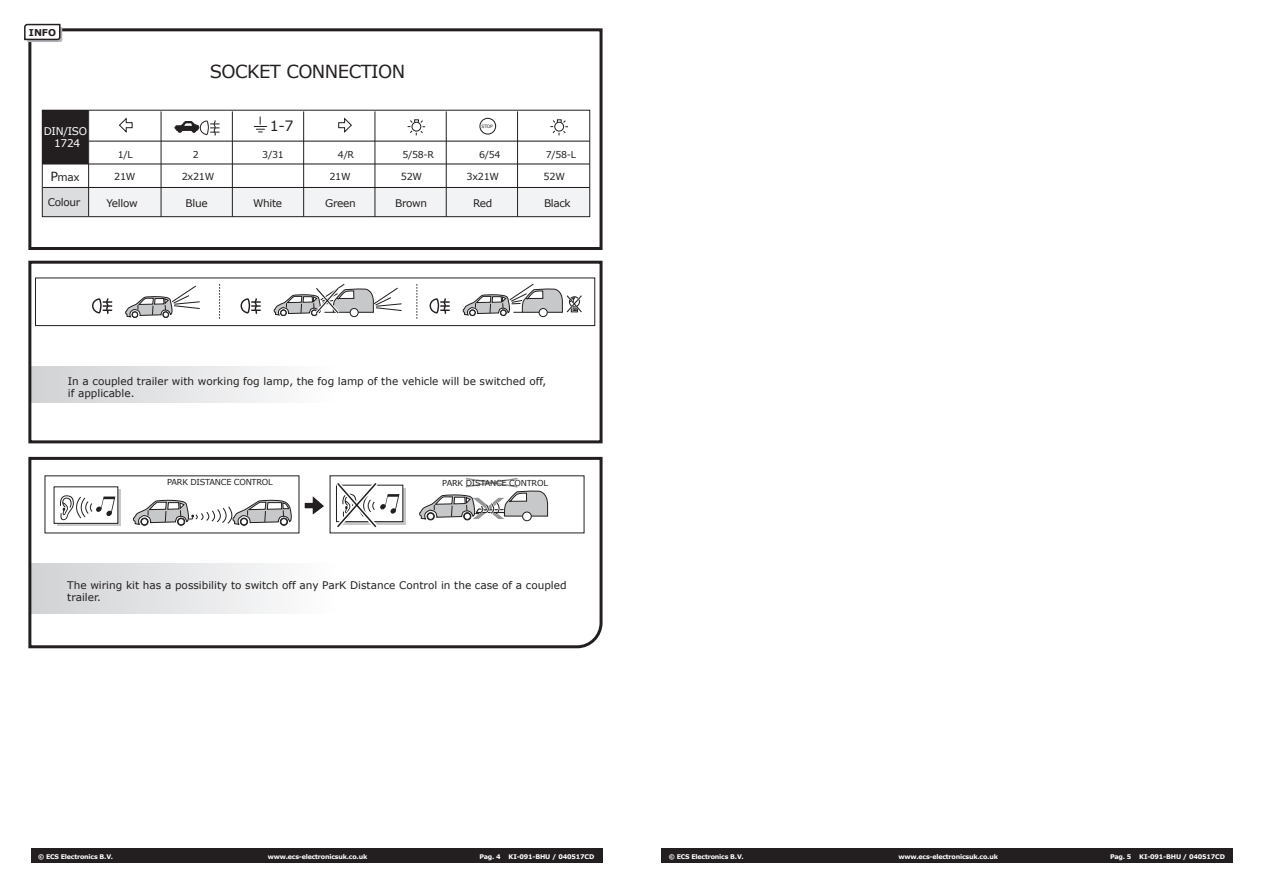
<style>
.page{position:relative;width:1263px;height:893px;background:#fff}
.page>*{position:absolute;margin:0;border:0;box-sizing:border-box;transform-origin:0 0}
.t1{font:18px "Verdana";letter-spacing:-.03em;color:#231f20}
.t2{font:14.25px "Verdana";color:#231f20}
.t3{font:10.65px/12.8px "Verdana";letter-spacing:-.03em;color:#fff;text-align:center}
.t4{font:10.5px/12px "Verdana";color:#231f20}
.t5{font:9.6px "Verdana";letter-spacing:-.03em;color:#231f20}
.t6{font:9.45px "Verdana";letter-spacing:-.03em;color:#231f20}
.t7{font:700 9.45px "Verdana";color:#231f20}
.t8{font:8.25px "Verdana";letter-spacing:-.03em;color:#231f20}
.t9{font:700 6.45px "Verdana";letter-spacing:-.03em;color:#fff}
.t10{font:4.5px "Verdana";color:#231f20}
.s1{font-size:12.6px}
</style>
<div class="page">
<div style="left:31px;top:848px;width:571px;height:15px;background:#231f20"></div>
<div style="left:662px;top:848px;width:571px;height:15px;background:#231f20"></div>
<svg style="left:28px;top:456px;width:575px;height:193px"></svg>
<div style="left:30px;top:367px;width:572px;height:35px;background:linear-gradient(to right,#d9dadc,#fff)"></div>
<div style="left:35px;top:278px;width:560px;height:48px;border:1px solid #231f20"></div>
<svg style="left:92px;top:298px;width:20px;height:16px"></svg>
<svg style="left:240px;top:298px;width:21px;height:16px"></svg>
<svg style="left:125px;top:285px;width:76px;height:42px"></svg>
<svg style="left:273px;top:284px;width:130px;height:43px"></svg>
<svg style="left:429px;top:298px;width:21px;height:16px"></svg>
<svg style="left:462px;top:284px;width:121px;height:43px"></svg>
<svg style="left:219px;top:284px;width:1px;height:35px"></svg>
<svg style="left:416px;top:284px;width:1px;height:35px"></svg>
<div style="left:28px;top:261px;width:574px;height:182px;border:3px solid #231f20"></div>
<div style="left:28px;top:28px;width:574px;height:222px;border:3px solid #231f20"></div>
<svg style="left:24px;top:23px;width:38px;height:19px"></svg>
<div style="left:42px;top:110px;width:46px;height:54px;background:#231f20"></div>
<div style="left:44px;top:188px;width:546px;height:29px;background:#f2f3f4"></div>
<div style="left:42px;top:187px;width:47px;height:29px;background:#dcdddf"></div>
<hr style="left:89px;top:141px;width:501px;height:1px;background:#231f20">
<hr style="left:43px;top:163px;width:547px;height:2px;background:#231f20">
<hr style="left:43px;top:187px;width:547px;height:1px;background:#231f20">
<svg style="left:119px;top:117px;width:14px;height:16px"></svg>
<svg style="left:338px;top:117px;width:14px;height:16px"></svg>
<svg style="left:175px;top:120px;width:45px;height:16px"></svg>
<svg style="left:254px;top:117px;width:13px;height:16px"></svg>
<svg style="left:408px;top:119px;width:17px;height:16px"></svg>
<div style="left:479px;top:118px;width:17px;height:17px;border:1px solid #231f20;border-radius:50%"></div>
<svg style="left:550px;top:119px;width:18px;height:16px"></svg>
<hr style="left:232px;top:111px;width:1px;height:106px;background:#231f20">
<hr style="left:161px;top:111px;width:1px;height:106px;background:#231f20">
<hr style="left:375px;top:111px;width:1px;height:106px;background:#231f20">
<hr style="left:303px;top:111px;width:1px;height:106px;background:#231f20">
<hr style="left:517px;top:111px;width:1px;height:106px;background:#231f20">
<hr style="left:446px;top:111px;width:1px;height:106px;background:#231f20">
<div style="left:42px;top:110px;width:548px;height:107px;border:1px solid #231f20"></div>
<hr style="left:88px;top:110px;width:1px;height:106px;background:#231f20">
<p class="t7" style="left:29px;top:26px;width:29px">INFO</p>
<h1 class="t1" style="left:210px;top:59px;width:197px">SOCKET CONNECTION</h1>
<h2 class="t2" style="left:270px;top:116px;width:25px">1-7</h2>
<p class="t10" style="left:481px;top:123px;width:13px">STOP</p>
<p class="t3" style="left:44px;top:124px;width:45px">DIN/ISO<br>1724</p>
<p class="t4" style="left:50px;top:171px;width:31px"><span class="s1">P</span>max</p>
<p class="t4" style="left:48px;top:196px;width:34px">Colour</p>
<p class="t4" style="left:106px;top:197px;width:33px">Yellow</p>
<p class="t4" style="left:186px;top:197px;width:24px">Blue</p>
<p class="t4" style="left:253px;top:197px;width:31px">White</p>
<p class="t4" style="left:325px;top:197px;width:32px">Green</p>
<p class="t4" style="left:395px;top:197px;width:34px">Brown</p>
<p class="t4" style="left:473px;top:197px;width:21px">Red</p>
<p class="t4" style="left:544px;top:197px;width:28px">Black</p>
<p class="t6" style="left:118px;top:148px;width:16px">1/L</p>
<p class="t6" style="left:193px;top:148px;width:7px">2</p>
<p class="t6" style="left:262px;top:148px;width:23px">3/31</p>
<p class="t6" style="left:338px;top:148px;width:18px">4/R</p>
<p class="t6" style="left:402px;top:148px;width:33px">5/58-R</p>
<p class="t6" style="left:479px;top:148px;width:23px">6/54</p>
<p class="t6" style="left:546px;top:148px;width:32px">7/58-L</p>
<p class="t5" style="left:114px;top:170px;width:23px">21W</p>
<p class="t5" style="left:182px;top:170px;width:34px">2x21W</p>
<p class="t5" style="left:329px;top:170px;width:23px">21W</p>
<p class="t5" style="left:401px;top:170px;width:23px">52W</p>
<p class="t5" style="left:467px;top:170px;width:34px">3x21W</p>
<p class="t5" style="left:544px;top:170px;width:23px">52W</p>
<p class="t4" style="left:68px;top:375px;width:480px">In a coupled trailer with working fog lamp, the fog lamp of the vehicle will be switched off, if applicable.</p>
<p class="t8" style="left:167px;top:476px;width:107px">PARK DISTANCE CONTROL</p>
<p class="t8" style="left:442px;top:477px;width:107px">PARK DISTANCE CONTROL</p>
<p class="t4" style="left:67px;top:579px;width:501px">The wiring kit has a possibility to switch off any ParK Distance Control in the case of a coupled trailer.</p>
<p class="t9" style="left:38px;top:852px;width:77px">© ECS Electronics B.V.</p>
<p class="t9" style="left:268px;top:852px;width:101px">www.ecs-electronicsuk.co.uk</p>
<p class="t9" style="left:479px;top:852px;width:116px">Pag. 4 KI-091-BHU / 040517CD</p>
<p class="t9" style="left:669px;top:852px;width:77px">© ECS Electronics B.V.</p>
<p class="t9" style="left:898px;top:852px;width:101px">www.ecs-electronicsuk.co.uk</p>
<p class="t9" style="left:1110px;top:852px;width:116px">Pag. 5 KI-091-BHU / 040517CD</p>
</div>
